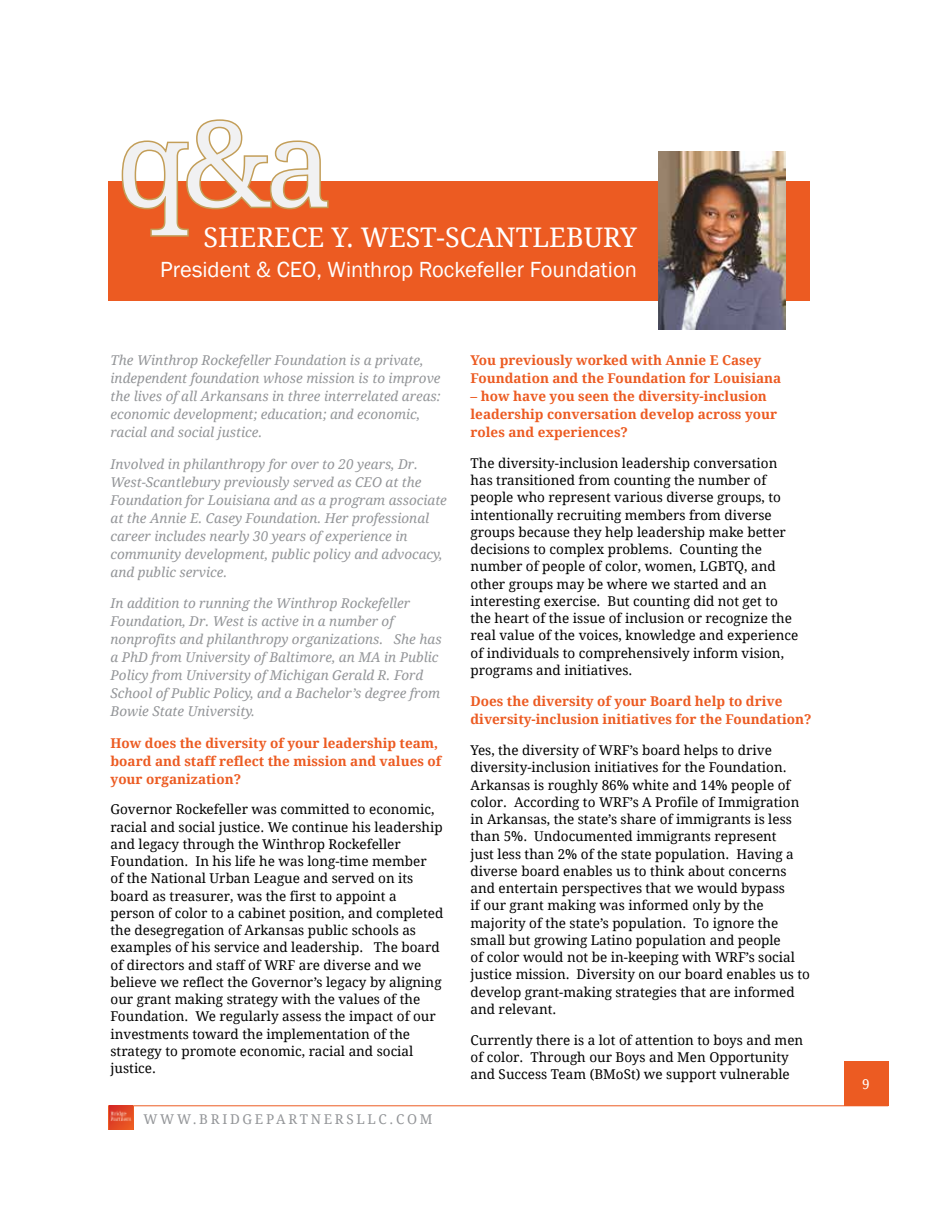
<style>
.page{position:relative;width:945px;height:1215px;background:#fff}
.page>*{position:absolute;margin:0;border:0;box-sizing:border-box;transform-origin:0 0}
.t1{font:118.5px "Droid Serif";color:#f1f1f2}
.t2{font:27px "Droid Serif";color:#fff}
.t3{font:22.5px "Franklin Gothic";color:#fff}
.t4{font:13.5px/17.2px "Droid Serif";color:#000}
.t5{font:italic 13.5px/18px "Droid Serif";color:#939598}
.t6{font:700 13.5px/18px "Droid Serif";color:#ec5b22}
.t7{font:13.5px "Droid Serif";letter-spacing:.2em;color:#939598}
.t8{font:13.5px "Droid Serif";color:#fff}
</style>
<div class="page">
<div style="left:844px;top:1061px;width:44px;height:45px;background:#ec5b22"></div>
<hr style="left:108px;top:1106px;width:780px;height:1px;background:#ec5b22">
<div style="left:108px;top:1106px;width:26px;height:23px;background:#ec5b22"></div>
<img style="left:109px;top:1106px;width:24px;height:23px">
<div style="left:108px;top:181px;width:702px;height:120px;background:#ec5b22"></div>
<svg style="left:121px;top:119px;width:208px;height:118px"></svg>
<img style="left:659px;top:152px;width:127px;height:177px">
<h1 class="t1" style="left:117px;top:96px;width:217px">q&amp;a</h1>
<h2 class="t2" style="left:204px;top:222px;width:34px">SHERECE</h2>
<h2 class="t2" style="left:331px;top:222px;width:307px">Y. WEST-SCANTLEBURY</h2>
<h3 class="t3" style="left:160px;top:255px;width:478px">President &amp; CEO, Winthrop Rockefeller Foundation</h3>
<p class="t5" style="left:111px;top:352px;width:332px">The Winthrop Rockefeller Foundation is a private, independent foundation whose mission is to improve the lives of all Arkansans in three interrelated areas: economic development; education; and economic, racial and social justice.</p>
<p class="t5" style="left:111px;top:455px;width:338px">Involved in philanthropy for over to 20 years, Dr.<br>West-Scantlebury previously served as CEO at the Foundation for Louisiana and as a program associate at the Annie E. Casey Foundation. Her professional career includes nearly 30 years of experience in community development, public policy and advocacy, and public service.</p>
<p class="t5" style="left:111px;top:594px;width:333px">In addition to running the Winthrop Rockefeller Foundation, Dr. West is active in a number of nonprofits and philanthropy organizations. She has a PhD from University of Baltimore, an MA in Public Policy from University of Michigan Gerald R. Ford School of Public Policy, and a Bachelor’s degree from Bowie State University.</p>
<p class="t6" style="left:111px;top:734px;width:332px">How does the diversity of your leadership team, board and staff reflect the mission and values of your organization?</p>
<p class="t4" style="left:111px;top:801px;width:334px">Governor Rockefeller was committed to economic, racial and social justice. We continue his leadership and legacy through the Winthrop Rockefeller Foundation. In his life he was long-time member<br>of the National Urban League and served on its board as treasurer, was the first to appoint a person of color to a cabinet position, and completed the desegregation of Arkansas public schools as examples of his service and leadership. The board of directors and staff of WRF are diverse and we believe we reflect the Governor’s legacy by aligning our grant making strategy with the values of the Foundation. We regularly assess the impact of our investments toward the implementation of the strategy to promote economic, racial and social justice.</p>
<p class="t7" style="left:143px;top:1112px;width:291px">WWW.BRIDGEPARTNERSLLC.COM</p>
<p class="t6" style="left:471px;top:351px;width:312px">You previously worked with Annie E Casey<br>Foundation and the Foundation for Louisiana</p>
<p class="t6" style="left:471px;top:387px;width:308px">– how have you seen the diversity-inclusion leadership conversation develop across your roles and experiences?</p>
<p class="t4" style="left:471px;top:455px;width:329px">The diversity-inclusion leadership conversation has transitioned from counting the number of people who represent various diverse groups, to intentionally recruiting members from diverse groups because they help leadership make better decisions to complex problems. Counting the number of people of color, women, LGBTQ, and other groups may be where we started and an interesting exercise. But counting did not get to the heart of the issue of inclusion or recognize the real value of the voices, knowledge and experience of individuals to comprehensively inform vision, programs and initiatives.</p>
<p class="t6" style="left:471px;top:693px;width:342px">Does the diversity of your Board help to drive diversity-inclusion initiatives for the Foundation?</p>
<p class="t4" style="left:471px;top:742px;width:341px">Yes, the diversity of WRF’s board helps to drive diversity-inclusion initiatives for the Foundation.<br>Arkansas is roughly 86% white and 14% people of color. According to WRF’s A Profile of Immigration in Arkansas, the state’s share of immigrants is less than 5%. Undocumented immigrants represent<br>just less than 2% of the state population. Having a diverse board enables us to think about concerns and entertain perspectives that we would bypass<br>if our grant making was informed only by the majority of the state’s population. To ignore the small but growing Latino population and people<br>of color would not be in-keeping with WRF’s social justice mission. Diversity on our board enables us to develop grant-making strategies that are informed and relevant.</p>
<p class="t4" style="left:471px;top:1031px;width:334px">Currently there is a lot of attention to boys and men of color. Through our Boys and Men Opportunity and Success Team (BMoSt) we support vulnerable</p>
<p class="t8" style="left:862px;top:1076px;width:9px">9</p>
</div>
